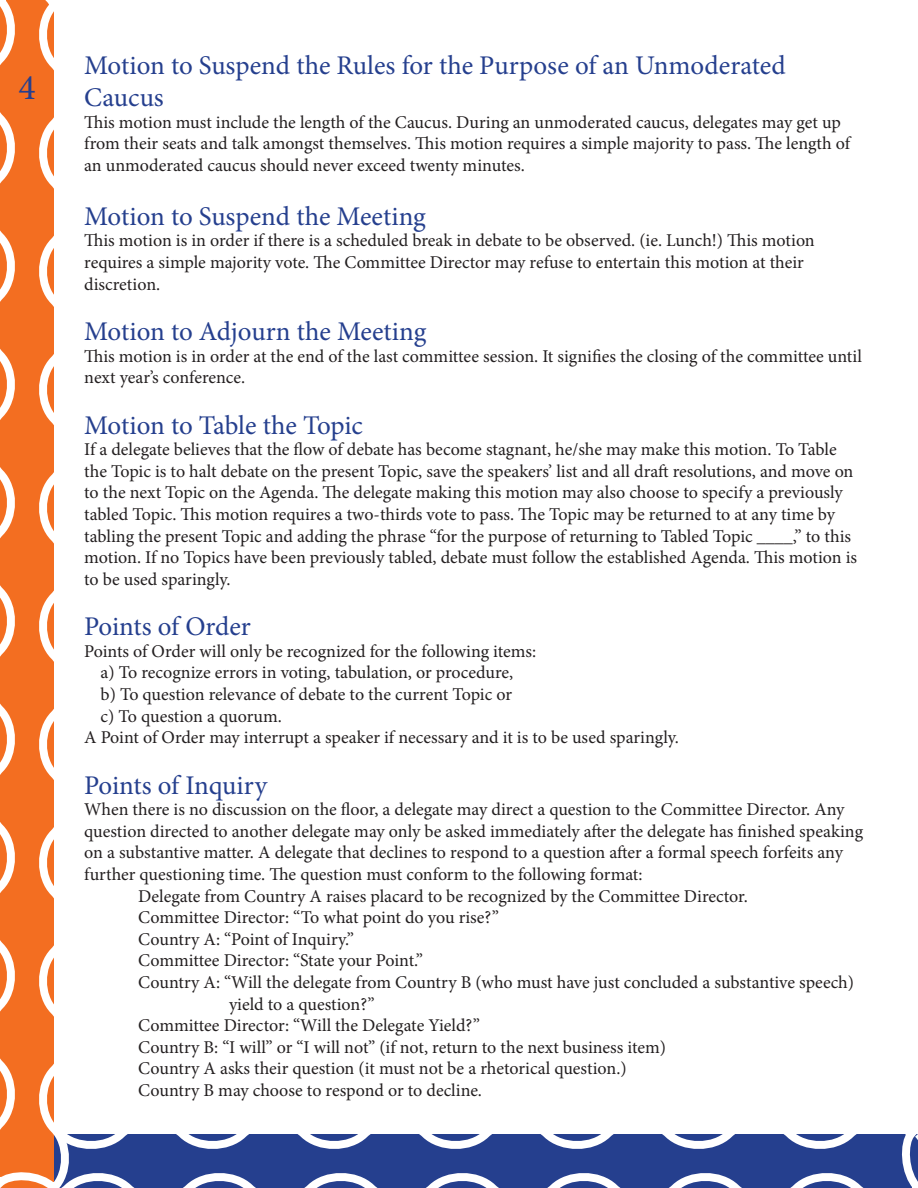
<style>
.page{position:relative;width:918px;height:1188px;background:#fff}
.page>*{position:absolute;margin:0;border:0;box-sizing:border-box;transform-origin:0 0}
.t1{font:36px "Minion Pro";color:#253f8e}
.t2{font:27px/32.4px "Minion Pro";letter-spacing:-.005em;color:#253f8e}
.t3{font:18px/21.6px "Minion Pro";letter-spacing:-.005em;color:#231f20}
</style>
<div class="page">
<svg style="left:80px;top:1134px;width:827px;height:54px;background:#485da0"></svg>
<svg style="left:907px;top:1134px;width:11px;height:54px"></svg>
<svg style="left:0;top:0;width:80px;height:1188px"></svg>
<h1 class="t1" style="left:18px;top:63px;width:19px">4</h1>
<p class="t2" style="left:84px;top:49px;width:703px">Motion to Suspend the Rules for the Purpose of an Unmoderated<br>Caucus</p>
<p class="t3" style="left:84px;top:111px;width:767px">This motion must include the length of the Caucus. During an unmoderated caucus, delegates may get up from their seats and talk amongst themselves. This motion requires a simple majority to pass. The length of an unmoderated caucus should never exceed twenty minutes.</p>
<p class="t2" style="left:84px;top:200px;width:343px">Motion to Suspend the Meeting</p>
<p class="t3" style="left:84px;top:230px;width:732px">This motion is in order if there is a scheduled break in debate to be observed. (ie. Lunch!) This motion requires a simple majority vote. The Committee Director may refuse to entertain this motion at their discretion.</p>
<p class="t2" style="left:84px;top:315px;width:344px">Motion to Adjourn the Meeting</p>
<p class="t3" style="left:84px;top:345px;width:779px">This motion is in order at the end of the last committee session. It signifies the closing of the committee until next year’s conference.</p>
<p class="t2" style="left:84px;top:409px;width:280px">Motion to Table the Topic</p>
<p class="t3" style="left:84px;top:439px;width:774px">If a delegate believes that the flow of debate has become stagnant, he/she may make this motion. To Table the Topic is to halt debate on the present Topic, save the speakers’ list and all draft resolutions, and move on to the next Topic on the Agenda. The delegate making this motion may also choose to specify a previously tabled Topic. This motion requires a two-thirds vote to pass. The Topic may be returned to at any time by tabling the present Topic and adding the phrase “for the purpose of returning to Tabled Topic ____,” to this motion. If no Topics have been previously tabled, debate must follow the established Agenda. This motion is to be used sparingly.</p>
<p class="t2" style="left:84px;top:611px;width:168px">Points of Order</p>
<p class="t3" style="left:84px;top:640px;width:454px">Points of Order will only be recognized for the following items:</p>
<p class="t3" style="left:101px;top:662px;width:414px">a) To recognize errors in voting, tabulation, or procedure,</p>
<p class="t3" style="left:101px;top:684px;width:413px">b) To question relevance of debate to the current Topic or</p>
<p class="t3" style="left:101px;top:705px;width:183px">c) To question a quorum.</p>
<p class="t3" style="left:84px;top:727px;width:596px">A Point of Order may interrupt a speaker if necessary and it is to be used sparingly.</p>
<p class="t2" style="left:84px;top:769px;width:184px">Points of Inquiry</p>
<p class="t3" style="left:84px;top:799px;width:780px">When there is no discussion on the floor, a delegate may direct a question to the Committee Director. Any question directed to another delegate may only be asked immediately after the delegate has finished speaking on a substantive matter. A delegate that declines to respond to a question after a formal speech forfeits any further questioning time. The question must conform to the following format:</p>
<p class="t3" style="left:138px;top:885px;width:611px">Delegate from Country A raises placard to be recognized by the Committee Director.</p>
<p class="t3" style="left:138px;top:907px;width:362px">Committee Director: “To what point do you rise?”</p>
<p class="t3" style="left:138px;top:928px;width:217px">Country A: “Point of Inquiry.”</p>
<p class="t3" style="left:138px;top:950px;width:286px">Committee Director: “State your Point.”</p>
<p class="t3" style="left:229px;top:972px;width:627px;text-indent:-91px">Country A: “Will the delegate from Country B (who must have just concluded a substantive speech) yield to a question?”</p>
<p class="t3" style="left:138px;top:1015px;width:343px">Committee Director: “Will the Delegate Yield?”</p>
<p class="t3" style="left:138px;top:1036px;width:529px">Country B: “I will” or “I will not” (if not, return to the next business item)</p>
<p class="t3" style="left:138px;top:1058px;width:490px">Country A asks their question (it must not be a rhetorical question.)</p>
<p class="t3" style="left:138px;top:1080px;width:345px">Country B may choose to respond or to decline.</p>
</div>
